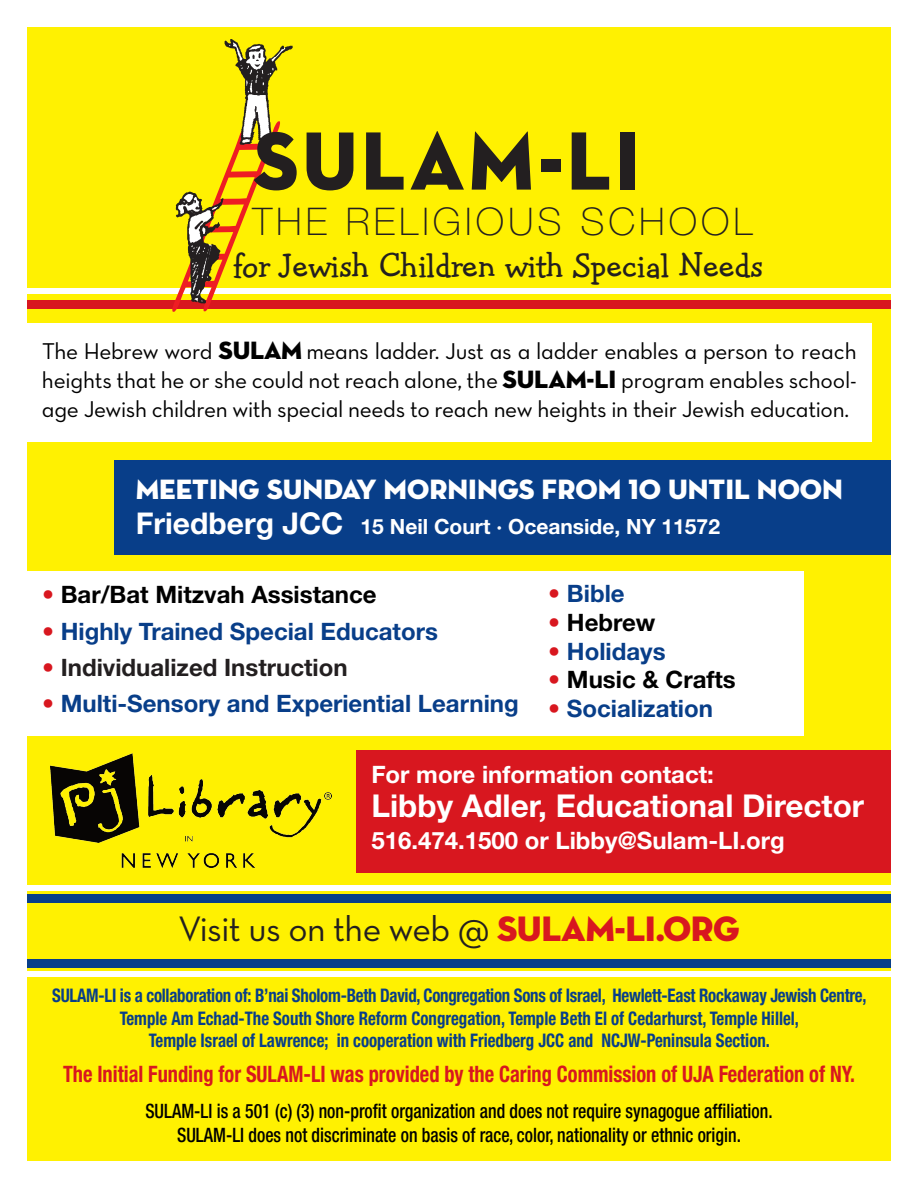
<style>
.page{position:relative;width:918px;height:1188px;background:#fff}
.page>*{position:absolute;margin:0;border:0;box-sizing:border-box;transform-origin:0 0}
.t1{font:84.15px "Neutra Disp Titling";letter-spacing:.05em;color:#231f20;scale:.95 1}
.t2{font:100 38.25px "Helvetica Neue";letter-spacing:.105em;color:#231f20}
.t3{font:36.15px "Hank BT";color:#231f20}
.t4{font:36px "Neutra Text Book Alt";letter-spacing:-.015em;color:#231f20}
.t5{font:700 31.5px "Helvetica Neue LT Std";color:#fff}
.t6{font:28.5px "Neutra Disp Titling";color:#fff}
.t7{font:700 24px "Helvetica Neue LT Std";color:#083e89}
.t8{font:700 24px "Helvetica Neue LT Std";color:#fff}
.t9{font:700 24px "Helvetica Neue LT Std";color:#000}
.t10{font:700 24px "Helvetica Neue LT Std";color:#231f20}
.t11{font:23.25px/29.4px "Neutra Text Book Alt";letter-spacing:-.015em;color:#000;text-align:justify}
.t12{font:700 condensed 22.65px "Helvetica Neue LT Std";color:#d8171f;scale:.9 1}
.t13{font:700 21px "Helvetica Neue LT Std";color:#fff}
.t14{font:500 condensed 19.8px/24px "Helvetica Neue LT Std";color:#000;text-align:center;scale:.9 1}
.t15{font:700 condensed 18.75px/22.5px "Helvetica Neue LT Std";color:#083e89;text-align:center;scale:.9 1}
.s1{font-family:"Neutra Disp Titling";font-size:25.5px}
.s2{font-size:30px}
.s3{color:#d8171f}
.s4{font-family:"Neutra Disp Titling";color:#d8171f}
</style>
<div class="page">
<div style="left:27px;top:27px;width:864px;height:1134px;background:#fff101"></div>
<div style="left:115px;top:460px;width:776px;height:94px;background:#083e89"></div>
<div style="left:356px;top:751px;width:535px;height:122px;background:#d8171f"></div>
<div style="left:27px;top:301px;width:864px;height:8px;background:#d8171f"></div>
<div style="left:27px;top:289px;width:864px;height:5px;background:#fff"></div>
<div style="left:27px;top:324px;width:845px;height:118px;background:#fff"></div>
<div style="left:27px;top:571px;width:776px;height:165px;background:#fff"></div>
<div style="left:27px;top:959px;width:864px;height:8px;background:#083e89"></div>
<div style="left:27px;top:971px;width:864px;height:6px;background:#fff"></div>
<svg style="left:172px;top:39px;width:121px;height:273px"></svg>
<img style="left:50px;top:753px;width:281px;height:114px">
<div style="left:27px;top:894px;width:864px;height:8px;background:#083e89"></div>
<div style="left:27px;top:885px;width:864px;height:5px;background:#fff"></div>
<h1 class="t1" style="left:253px;top:108px;width:408px">SULAM-LI</h1>
<h2 class="t2" style="left:252px;top:192px;width:502px">THE RELIGIOUS SCHOOL</h2>
<h3 class="t3" style="left:233px;top:243px;width:531px">for Jewish Children with Special Needs</h3>
<p class="t11" style="left:42px;top:336px;width:816px">The Hebrew word <span class="s1">SULAM</span> means ladder. Just as a ladder enables a person to reach heights that he or she could not reach alone, the <span class="s1">SULAM-LI</span> program enables school&shy;age Jewish children with special needs to reach new heights in their Jewish education.</p>
<h3 class="t6" style="left:136px;top:471px;width:709px">MEETING SUNDAY MORNINGS FROM 10 UNTIL NOON</h3>
<p class="t13" style="left:136px;top:519px;width:586px"><span class="s2">Friedberg JCC</span> 15 Neil Court · Oceanside, NY 11572</p>
<p class="t9" style="left:42px;top:586px;width:336px"><span class="s3">•</span> Bar/Bat Mitzvah Assistance</p>
<p class="t7" style="left:42px;top:623px;width:397px"><span class="s3">•</span> Highly Trained Special Educators</p>
<p class="t10" style="left:42px;top:659px;width:307px"><span class="s3">•</span> Individualized Instruction</p>
<p class="t7" style="left:42px;top:695px;width:478px"><span class="s3">•</span> Multi-Sensory and Experiential Learning</p>
<p class="t7" style="left:548px;top:585px;width:78px"><span class="s3">•</span> Bible</p>
<p class="t9" style="left:548px;top:614px;width:109px"><span class="s3">•</span> Hebrew</p>
<p class="t7" style="left:548px;top:642px;width:119px"><span class="s3">•</span> Holidays</p>
<p class="t9" style="left:548px;top:671px;width:189px"><span class="s3">•</span> Music &amp; Crafts</p>
<p class="t7" style="left:548px;top:700px;width:166px"><span class="s3">•</span> Socialization</p>
<p class="t8" style="left:371px;top:766px;width:344px">For more information contact:</p>
<h3 class="t5" style="left:371px;top:794px;width:494px">Libby Adler, Educational Director</h3>
<p class="t8" style="left:371px;top:832px;width:415px">516.474.1500 or Libby@Sulam-LI.org</p>
<h3 class="t4" style="left:178px;top:907px;width:563px">Visit us on the web @ <span class="s4">SULAM-LI.ORG</span></h3>
<p class="t15" style="left:52px;top:986px;width:906px">SULAM-LI is a collaboration of: B’nai Sholom-Beth David, Congregation Sons of Israel, Hewlett-East Rockaway Jewish Centre,<br>Temple Am Echad-The South Shore Reform Congregation, Temple Beth El of Cedarhurst, Temple Hillel,<br>Temple Israel of Lawrence; in cooperation with Friedberg JCC and NCJW-Peninsula Section.</p>
<p class="t12" style="left:63px;top:1066px;width:881px">The Initial Funding for SULAM-LI was provided by the Caring Commission of UJA Federation of NY.</p>
<p class="t14" style="left:145px;top:1101px;width:699px">SULAM-LI is a 501 (c) (3) non-profit organization and does not require synagogue affiliation.<br>SULAM-LI does not discriminate on basis of race, color, nationality or ethnic origin.</p>
</div>
